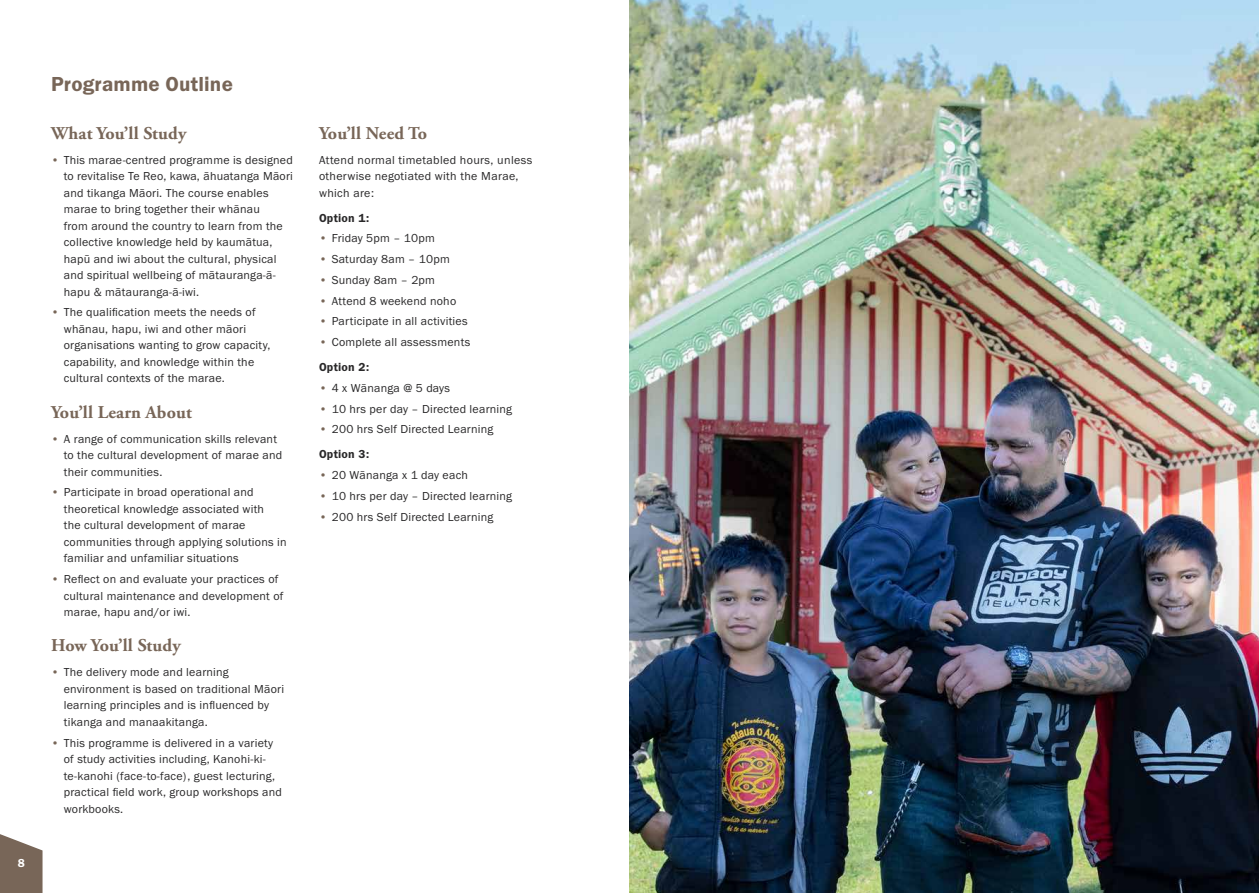
<style>
.page{position:relative;width:1259px;height:893px;background:#fff}
.page>*{position:absolute;margin:0;border:0;box-sizing:border-box;transform-origin:0 0}
.t1{font:21px "Franklin Gothic URW Dem";letter-spacing:.01em;color:#786658}
.t2{font:700 18px "Adobe Garamond Pro";letter-spacing:.01em;color:#786658}
.t3{font:12px/16.5px "Franklin Gothic URW Boo";letter-spacing:.02em;color:#292829}
.t4{font:12px "Franklin Gothic URW Dem";letter-spacing:.02em;color:#292829}
.t5{font:12px "Franklin Gothic URW Dem";color:#fff}
.s1{color:#786658}
</style>
<div class="page">
<svg style="left:0;top:834px;width:43px;height:59px;background:#8c7c70"></svg>
<img style="left:629px;top:0;width:630px;height:893px">
<p class="t5" style="left:18px;top:856px;width:9px">8</p>
<h1 class="t1" style="left:51px;top:71px;width:183px">Programme Outline</h1>
<h2 class="t2" style="left:51px;top:122px;width:137px">What You’ll Study</h2>
<p class="t3" style="left:64px;top:151px;width:231px;text-indent:-13px"><span class="s1">•</span> This marae-centred programme is designed to revitalise Te Reo, kawa, āhuatanga Māori and tikanga Māori. The course enables marae to bring together their whānau<br>from around the country to learn from the collective knowledge held by kaumātua, hapū and iwi about the cultural, physical and spiritual wellbeing of mātauranga-ā&shy;hapu &amp; mātauranga-ā-iwi.</p>
<p class="t3" style="left:64px;top:304px;width:208px;text-indent:-13px"><span class="s1">•</span> The qualification meets the needs of whānau, hapu, iwi and other māori organisations wanting to grow capacity, capability, and knowledge within the cultural contexts of the marae.</p>
<h2 class="t2" style="left:51px;top:401px;width:142px">You’ll Learn About</h2>
<p class="t3" style="left:64px;top:430px;width:220px;text-indent:-13px"><span class="s1">•</span> A range of communication skills relevant to the cultural development of marae and their communities.</p>
<p class="t3" style="left:64px;top:484px;width:224px;text-indent:-13px"><span class="s1">•</span> Participate in broad operational and theoretical knowledge associated with<br>the cultural development of marae communities through applying solutions in familiar and unfamiliar situations</p>
<p class="t3" style="left:64px;top:571px;width:221px;text-indent:-13px"><span class="s1">•</span> Reflect on and evaluate your practices of cultural maintenance and development of marae, hapu and/or iwi.</p>
<h2 class="t2" style="left:51px;top:635px;width:131px">How You’ll Study</h2>
<p class="t3" style="left:64px;top:664px;width:222px;text-indent:-13px"><span class="s1">•</span> The delivery mode and learning environment is based on traditional Māori learning principles and is influenced by tikanga and manaakitanga.</p>
<p class="t3" style="left:64px;top:734px;width:220px;text-indent:-13px"><span class="s1">•</span> This programme is delivered in a variety of study activities including, Kanohi-ki&shy;te-kanohi (face-to-face), guest lecturing, practical field work, group workshops and workbooks.</p>
<h2 class="t2" style="left:319px;top:122px;width:110px">You’ll Need To</h2>
<p class="t3" style="left:319px;top:151px;width:215px">Attend normal timetabled hours, unless otherwise negotiated with the Marae, which are:</p>
<p class="t4" style="left:319px;top:210px;width:52px">Option 1:</p>
<p class="t3" style="left:319px;top:230px;width:117px"><span class="s1">•</span> Friday 5pm – 10pm</p>
<p class="t3" style="left:319px;top:251px;width:132px"><span class="s1">•</span> Saturday 8am – 10pm</p>
<p class="t3" style="left:319px;top:271px;width:118px"><span class="s1">•</span> Sunday 8am – 2pm</p>
<p class="t3" style="left:319px;top:292px;width:139px"><span class="s1">•</span> Attend 8 weekend noho</p>
<p class="t3" style="left:319px;top:313px;width:150px"><span class="s1">•</span> Participate in all activities</p>
<p class="t3" style="left:319px;top:334px;width:153px"><span class="s1">•</span> Complete all assessments</p>
<p class="t4" style="left:319px;top:360px;width:52px">Option 2:</p>
<p class="t3" style="left:319px;top:379px;width:133px"><span class="s1">•</span> 4 x Wānanga @ 5 days</p>
<p class="t3" style="left:319px;top:400px;width:195px"><span class="s1">•</span> 10 hrs per day – Directed learning</p>
<p class="t3" style="left:319px;top:421px;width:176px"><span class="s1">•</span> 200 hrs Self Directed Learning</p>
<p class="t4" style="left:319px;top:447px;width:52px">Option 3:</p>
<p class="t3" style="left:319px;top:467px;width:150px"><span class="s1">•</span> 20 Wānanga x 1 day each</p>
<p class="t3" style="left:319px;top:487px;width:195px"><span class="s1">•</span> 10 hrs per day – Directed learning</p>
<p class="t3" style="left:319px;top:508px;width:176px"><span class="s1">•</span> 200 hrs Self Directed Learning</p>
</div>
